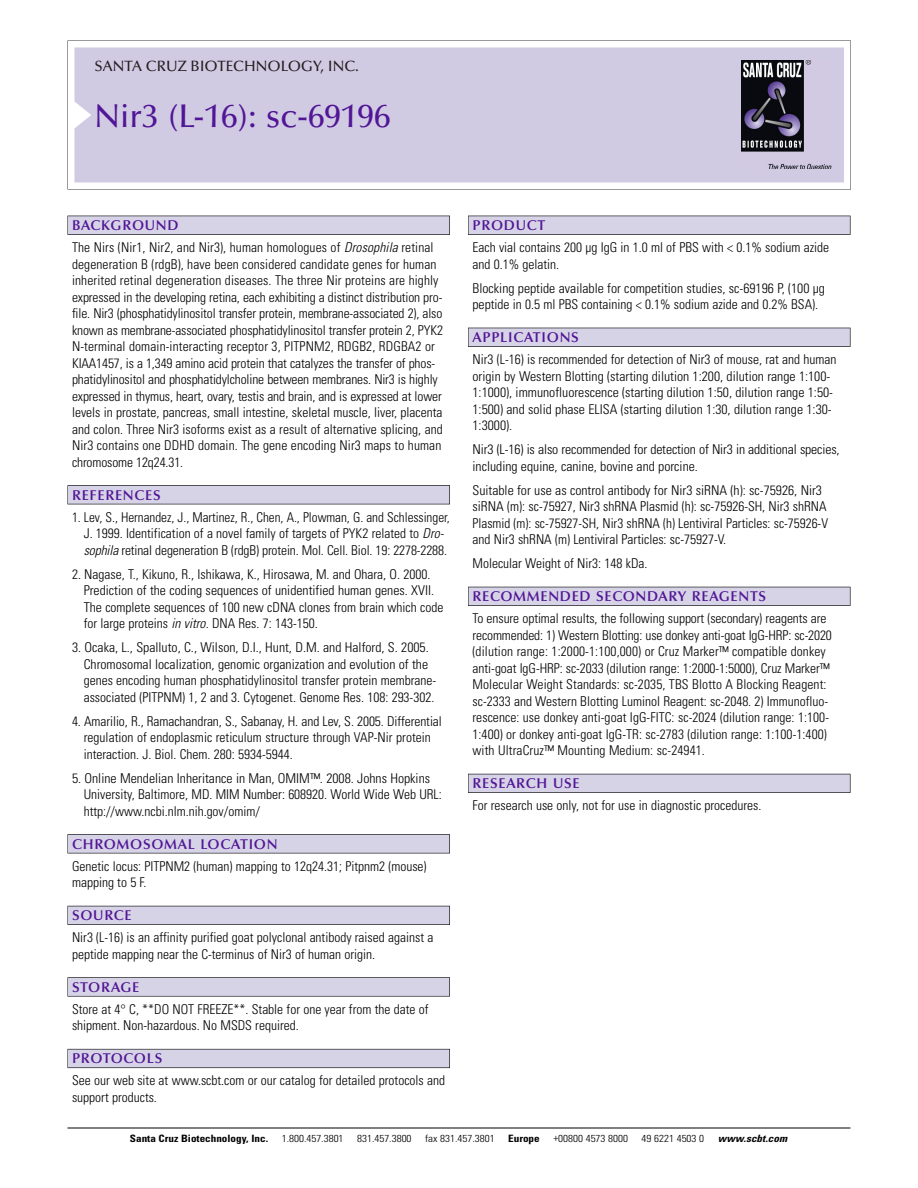
<style>
.page{position:relative;width:918px;height:1188px;background:#fff}
.page>*{position:absolute;margin:0;border:0;box-sizing:border-box;transform-origin:0 0}
.t1{font:500 33px "Optima";color:#511695}
.t2{font:500 15px "Optima";color:#231f20}
.t3{font:600 14.25px "Optima";letter-spacing:.05em;color:#511695}
.t4{font:300 condensed 13.5px/16.5px "Univers";color:#000}
.t5{font:300 condensed 10.2px "Univers";color:#000;scale:1.1 1}
.t6{font:700 condensed 10.2px "Univers";color:#000;scale:1.1 1}
.t7{font:italic 700 condensed 10.2px "Univers";letter-spacing:.005em;color:#000;scale:1.1 1}
.s1{font-style:italic}
</style>
<div class="page">
<svg style="left:68px;top:40px;width:783px;height:149px"></svg>
<div style="left:74px;top:47px;width:770px;height:135px;background:#d1cae3"></div>
<img style="left:741px;top:60px;width:90px;height:108px">
<div style="left:68px;top:216px;width:382px;height:19px;background:#525155"></div>
<div style="left:68px;top:216px;width:381px;height:18px;background:#d7d3e7"></div>
<div style="left:68px;top:485px;width:382px;height:19px;background:#525155"></div>
<div style="left:68px;top:486px;width:381px;height:18px;background:#d7d3e7"></div>
<div style="left:68px;top:834px;width:382px;height:19px;background:#545357"></div>
<div style="left:68px;top:835px;width:381px;height:18px;background:#d7d3e7"></div>
<div style="left:68px;top:906px;width:382px;height:19px;background:#54535a"></div>
<div style="left:68px;top:906px;width:381px;height:18px;background:#d7d3e7"></div>
<svg style="left:68px;top:977px;width:382px;height:20px"></svg>
<div style="left:68px;top:978px;width:381px;height:18px;background:#d7d3e7"></div>
<div style="left:68px;top:1049px;width:382px;height:19px;background:#66646e"></div>
<div style="left:68px;top:1049px;width:381px;height:18px;background:#d7d3e7"></div>
<div style="left:468px;top:216px;width:382px;height:19px;background:#525155"></div>
<div style="left:468px;top:216px;width:382px;height:18px;background:#d7d3e7"></div>
<div style="left:468px;top:328px;width:382px;height:19px;background:#515055"></div>
<div style="left:468px;top:328px;width:382px;height:18px;background:#d7d3e7"></div>
<div style="left:468px;top:587px;width:382px;height:19px;background:#525158"></div>
<div style="left:468px;top:587px;width:382px;height:18px;background:#d7d3e7"></div>
<div style="left:468px;top:774px;width:382px;height:19px;background:#54535a"></div>
<div style="left:468px;top:774px;width:382px;height:18px;background:#d7d3e7"></div>
<hr style="left:68px;top:1128px;width:782px;height:1px;background:#000">
<p class="t2" style="left:94px;top:61px;width:266px">SANTA CRUZ BIOTECHNOLOGY, INC.</p>
<h1 class="t1" style="left:94px;top:103px;width:298px">Nir3 (L-16): sc-69196</h1>
<p class="t3" style="left:72px;top:219px;width:108px">BACKGROUND</p>
<p class="t4" style="left:72px;top:240px;width:373px">The Nirs (Nir1, Nir2, and Nir3), human homologues of <span class="s1">Drosophila</span> retinal degeneration B (rdgB), have been considered candidate genes for human inherited retinal degeneration diseases. The three Nir proteins are highly expressed in the developing retina, each exhibiting a distinct distribution pro&shy;file. Nir3 (phosphatidylinositol transfer protein, membrane-associated 2), also known as membrane-associated phosphatidylinositol transfer protein 2, PYK2<br>N-terminal domain-interacting receptor 3, PITPNM2, RDGB2, RDGBA2 or KIAA1457, is a 1,349 amino acid protein that catalyzes the transfer of phos&shy;phatidylinositol and phosphatidylcholine between membranes. Nir3 is highly expressed in thymus, heart, ovary, testis and brain, and is expressed at lower levels in prostate, pancreas, small intestine, skeletal muscle, liver, placenta and colon. Three Nir3 isoforms exist as a result of alternative splicing, and Nir3 contains one DDHD domain. The gene encoding Nir3 maps to human chromosome 12q24.31.</p>
<p class="t3" style="left:72px;top:489px;width:90px">REFERENCES</p>
<p class="t4" style="left:84px;top:510px;width:368px;text-indent:-12px">1. Lev, S., Hernandez, J., Martinez, R., Chen, A., Plowman, G. and Schlessinger,<br>J. 1999. Identification of a novel family of targets of PYK2 related to <span class="s1">Dro&shy;sophila</span> retinal degeneration B (rdgB) protein. Mol. Cell. Biol. 19: 2278-2288.</p>
<p class="t4" style="left:84px;top:567px;width:361px;text-indent:-12px">2. Nagase, T., Kikuno, R., Ishikawa, K., Hirosawa, M. and Ohara, O. 2000.<br>Prediction of the coding sequences of unidentified human genes. XVII.<br>The complete sequences of 100 new cDNA clones from brain which code for large proteins <span class="s1">in vitro.</span> DNA Res. 7: 143-150.</p>
<p class="t4" style="left:84px;top:640px;width:354px;text-indent:-12px">3. Ocaka, L., Spalluto, C., Wilson, D.I., Hunt, D.M. and Halford, S. 2005.<br>Chromosomal localization, genomic organization and evolution of the genes encoding human phosphatidylinositol transfer protein membrane&shy;associated (PITPNM) 1, 2 and 3. Cytogenet. Genome Res. 108: 293-302.</p>
<p class="t4" style="left:84px;top:714px;width:360px;text-indent:-12px">4. Amarilio, R., Ramachandran, S., Sabanay, H. and Lev, S. 2005. Differential regulation of endoplasmic reticulum structure through VAP-Nir protein interaction. J. Biol. Chem. 280: 5934-5944.</p>
<p class="t4" style="left:84px;top:771px;width:360px;text-indent:-12px">5. Online Mendelian Inheritance in Man, OMIM™. 2008. Johns Hopkins<br>University, Baltimore, MD. MIM Number: 608920. World Wide Web URL: http://www.ncbi.nlm.nih.gov/omim/</p>
<p class="t3" style="left:72px;top:838px;width:207px">CHROMOSOMAL LOCATION</p>
<p class="t4" style="left:72px;top:859px;width:356px">Genetic locus: PITPNM2 (human) mapping to 12q24.31; Pitpnm2 (mouse) mapping to 5 F.</p>
<p class="t3" style="left:72px;top:910px;width:61px">SOURCE</p>
<p class="t4" style="left:72px;top:930px;width:363px">Nir3 (L-16) is an affinity purified goat polyclonal antibody raised against a peptide mapping near the C-terminus of Nir3 of human origin.</p>
<p class="t3" style="left:72px;top:981px;width:69px">STORAGE</p>
<p class="t4" style="left:72px;top:1002px;width:358px">Store at 4° C, **DO NOT FREEZE**. Stable for one year from the date of shipment. Non-hazardous. No MSDS required.</p>
<p class="t3" style="left:72px;top:1053px;width:92px">PROTOCOLS</p>
<p class="t4" style="left:72px;top:1073px;width:375px">See our web site at www.scbt.com or our catalog for detailed protocols and support products.</p>
<p class="t3" style="left:473px;top:219px;width:74px">PRODUCT</p>
<p class="t4" style="left:473px;top:240px;width:358px">Each vial contains 200 µg IgG in 1.0 ml of PBS with &lt; 0.1% sodium azide and 0.1% gelatin.</p>
<p class="t4" style="left:473px;top:281px;width:354px">Blocking peptide available for competition studies, sc-69196 P, (100 µg peptide in 0.5 ml PBS containing &lt; 0.1% sodium azide and 0.2% BSA).</p>
<p class="t3" style="left:473px;top:332px;width:108px">APPLICATIONS</p>
<p class="t4" style="left:473px;top:352px;width:365px">Nir3 (L-16) is recommended for detection of Nir3 of mouse, rat and human origin by Western Blotting (starting dilution 1:200, dilution range 1:100- 1:1000), immunofluorescence (starting dilution 1:50, dilution range 1:50- 1:500) and solid phase ELISA (starting dilution 1:30, dilution range 1:30- 1:3000).</p>
<p class="t4" style="left:473px;top:442px;width:369px">Nir3 (L-16) is also recommended for detection of Nir3 in additional species, including equine, canine, bovine and porcine.</p>
<p class="t4" style="left:473px;top:483px;width:357px">Suitable for use as control antibody for Nir3 siRNA (h): sc-75926, Nir3 siRNA (m): sc-75927, Nir3 shRNA Plasmid (h): sc-75926-SH, Nir3 shRNA Plasmid (m): sc-75927-SH, Nir3 shRNA (h) Lentiviral Particles: sc-75926-V and Nir3 shRNA (m) Lentiviral Particles: sc-75927-V.</p>
<p class="t4" style="left:473px;top:556px;width:177px">Molecular Weight of Nir3: 148 kDa.</p>
<p class="t3" style="left:473px;top:591px;width:295px">RECOMMENDED SECONDARY REAGENTS</p>
<p class="t4" style="left:473px;top:611px;width:361px">To ensure optimal results, the following support (secondary) reagents are recommended: 1) Western Blotting: use donkey anti-goat IgG-HRP: sc-2020 (dilution range: 1:2000-1:100,000) or Cruz Marker™ compatible donkey anti-goat IgG-HRP: sc-2033 (dilution range: 1:2000-1:5000), Cruz Marker™ Molecular Weight Standards: sc-2035, TBS Blotto A Blocking Reagent: sc-2333 and Western Blotting Luminol Reagent: sc-2048. 2) Immunofluo&shy;rescence: use donkey anti-goat IgG-FITC: sc-2024 (dilution range: 1:100- 1:400) or donkey anti-goat IgG-TR: sc-2783 (dilution range: 1:100-1:400) with UltraCruz™ Mounting Medium: sc-24941.</p>
<p class="t3" style="left:473px;top:778px;width:109px">RESEARCH USE</p>
<p class="t4" style="left:473px;top:798px;width:290px">For research use only, not for use in diagnostic procedures.</p>
<p class="t6" style="left:130px;top:1135px;width:127px">Santa Cruz Biotechnology, Inc.</p>
<p class="t5" style="left:282px;top:1135px;width:58px">1.800.457.3801</p>
<p class="t5" style="left:357px;top:1135px;width:51px">831.457.3800</p>
<p class="t5" style="left:425px;top:1135px;width:65px">fax 831.457.3801</p>
<p class="t6" style="left:508px;top:1135px;width:30px">Europe</p>
<p class="t5" style="left:553px;top:1135px;width:69px">+00800 4573 8000</p>
<p class="t5" style="left:642px;top:1135px;width:58px">49 6221 4503 0</p>
<p class="t7" style="left:718px;top:1135px;width:64px">www.scbt.com</p>
</div>
